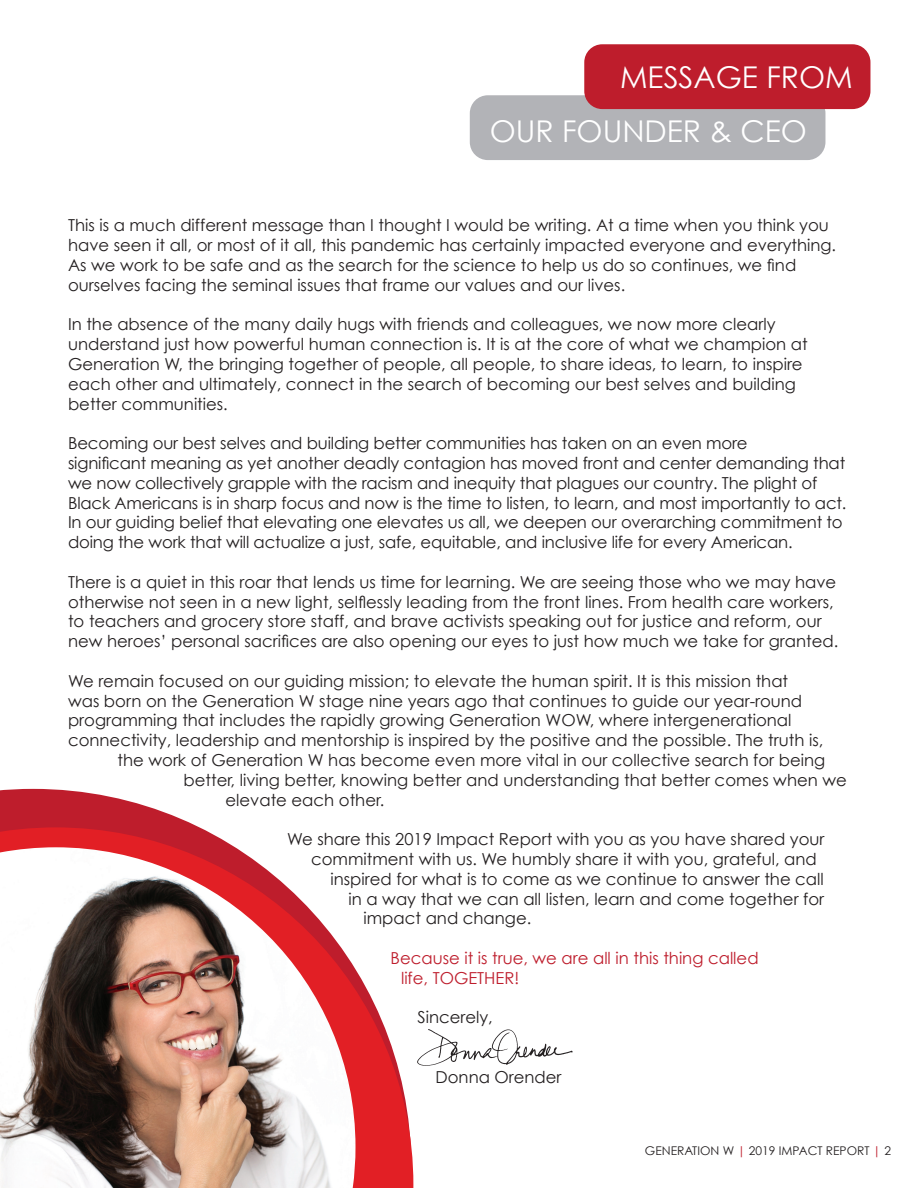
<style>
.page{position:relative;width:918px;height:1188px;background:#fff}
.page>*{position:absolute;margin:0;border:0;box-sizing:border-box;transform-origin:0 0}
.t1{font:30px "Century Gothic";color:#fff}
.t2{font:16.5px/19.8px "Century Gothic";color:#231f20}
.t3{font:16.5px "Century Gothic";color:#be1d2c}
.t4{font:12px "Century Gothic";color:#231f20}
.s1{color:#be1d2c}
</style>
<div class="page">
<img style="left:417px;top:1029px;width:156px;height:37px">
<div style="left:470px;top:95px;width:355px;height:65px;background:#b2b3b7;border-radius:18px"></div>
<svg style="left:0;top:789px;width:199px;height:38px;fill:#be1d2c"></svg>
<svg style="left:0;top:827px;width:413px;height:361px"></svg>
<img style="left:0;top:847px;width:356px;height:341px">
<div style="left:584px;top:44px;width:286px;height:65px;background:#be1d2c;border-radius:18px"></div>
<p class="t1" style="left:620px;top:59px;width:234px">MESSAGE FROM</p>
<p class="t1" style="left:490px;top:113px;width:319px">OUR FOUNDER &amp; CEO</p>
<p class="t2" style="left:68px;top:215px;width:770px">This is a much different message than I thought I would be writing. At a time when you think you have seen it all, or most of it all, this pandemic has certainly impacted everyone and everything.<br>As we work to be safe and as the search for the science to help us do so continues, we find ourselves facing the seminal issues that frame our values and our lives.</p>
<p class="t2" style="left:68px;top:314px;width:741px">In the absence of the many daily hugs with friends and colleagues, we now more clearly understand just how powerful human connection is. It is at the core of what we champion at<br>Generation W, the bringing together of people, all people, to share ideas, to learn, to inspire</p>
<p class="t2" style="left:68px;top:374px;width:729px">each other and ultimately, connect in the search of becoming our best selves and building</p>
<p class="t2" style="left:68px;top:393px;width:161px">better communities.</p>
<p class="t2" style="left:68px;top:433px;width:780px">Becoming our best selves and building better communities has taken on an even more<br>significant meaning as yet another deadly contagion has moved front and center demanding that we now collectively grapple with the racism and inequity that plagues our country. The plight of Black Americans is in sharp focus and now is the time to listen, to learn, and most importantly to act.<br>In our guiding belief that elevating one elevates us all, we deepen our overarching commitment to doing the work that will actualize a just, safe, equitable, and inclusive life for every American.</p>
<p class="t2" style="left:68px;top:572px;width:772px">There is a quiet in this roar that lends us time for learning. We are seeing those who we may have otherwise not seen in a new light, selflessly leading from the front lines. From health care workers, to teachers and grocery store staff, and brave activists speaking out for justice and reform, our new heroes’ personal sacrifices are also opening our eyes to just how much we take for granted.</p>
<p class="t2" style="left:68px;top:671px;width:722px">We remain focused on our guiding mission; to elevate the human spirit. It is this mission that</p>
<p class="t2" style="left:68px;top:690px;width:736px">was born on the Generation W stage nine years ago that continues to guide our year-round</p>
<p class="t2" style="left:68px;top:710px;width:725px">programming that includes the rapidly growing Generation WOW, where intergenerational</p>
<p class="t2" style="left:68px;top:730px;width:757px">connectivity, leadership and mentorship is inspired by the positive and the possible. The truth is,</p>
<p class="t2" style="left:118px;top:750px;width:709px">the work of Generation W has become even more vital in our collective search for being</p>
<p class="t2" style="left:184px;top:770px;width:665px">better, living better, knowing better and understanding that better comes when we</p>
<p class="t2" style="left:226px;top:789px;width:160px">elevate each other.</p>
<p class="t2" style="left:287px;top:829px;width:539px">We share this 2019 Impact Report with you as you have shared your</p>
<p class="t2" style="left:311px;top:849px;width:507px">commitment with us. We humbly share it with you, grateful, and</p>
<p class="t2" style="left:331px;top:869px;width:495px">inspired for what is to come as we continue to answer the call</p>
<p class="t2" style="left:349px;top:888px;width:477px">in a way that we can all listen, learn and come together for</p>
<p class="t2" style="left:364px;top:908px;width:169px">impact and change.</p>
<p class="t3" style="left:391px;top:948px;width:370px">Because it is true, we are all in this thing called</p>
<p class="t3" style="left:401px;top:968px;width:120px">life, TOGETHER!</p>
<p class="t2" style="left:418px;top:1007px;width:77px">Sincerely,</p>
<p class="t2" style="left:436px;top:1067px;width:128px">Donna Orender</p>
<p class="t4" style="left:645px;top:1144px;width:248px">GENERATION W <span class="s1">|</span> 2019 IMPACT REPORT <span class="s1">|</span> 2</p>
</div>
